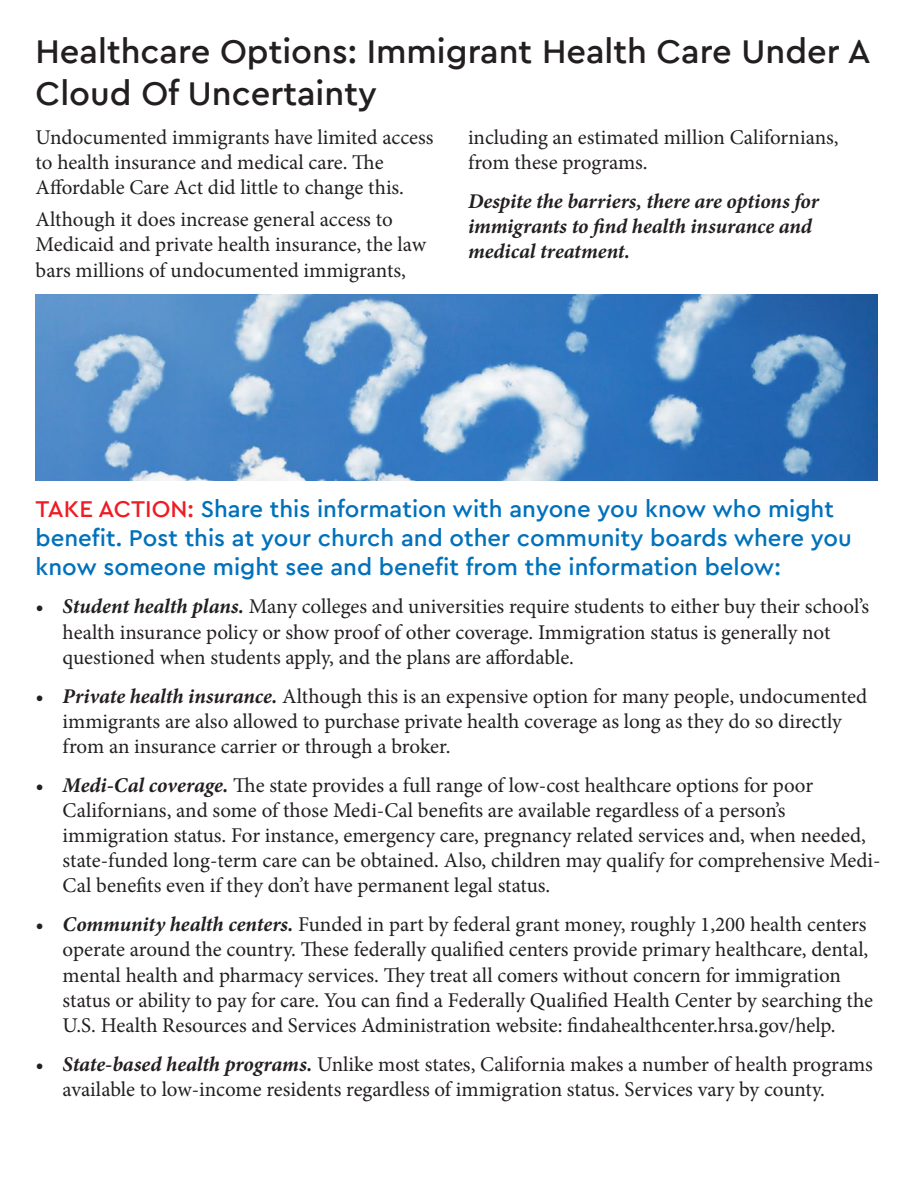
<style>
.page{position:relative;width:918px;height:1188px;background:#fff}
.page>*{position:absolute;margin:0;border:0;box-sizing:border-box;transform-origin:0 0}
.t1{font:500 34.5px/41.4px "Cera PRO Modern";color:#231f20}
.t2{font:500 24px/28.8px "Cera PRO Modern";color:#0071bb}
.t3{font:21px/25.2px "Minion Pro";color:#231f20}
.t4{font:italic 700 21px/25.2px "Minion Pro";letter-spacing:-.005em;color:#231f20}
.s1{color:#ee1d23}
.s2{font-weight:700;font-style:italic}
</style>
<div class="page">
<img style="left:36px;top:295px;width:841px;height:186px">
<p class="t1" style="left:36px;top:29px;width:836px">Healthcare Options: Immigrant Health Care Under A<br>Cloud Of Uncertainty</p>
<p class="t3" style="left:36px;top:125px;width:399px">Undocumented immigrants have limited access to health insurance and medical care. The<br>Affordable Care Act did little to change this.</p>
<p class="t3" style="left:36px;top:207px;width:392px">Although it does increase general access to<br>Medicaid and private health insurance, the law bars millions of undocumented immigrants,</p>
<p class="t3" style="left:468px;top:125px;width:372px">including an estimated million Californians, from these programs.</p>
<p class="t4" style="left:468px;top:188px;width:352px">Despite the barriers, there are options for immigrants to find health insurance and medical treatment.</p>
<p class="t2" style="left:36px;top:494px;width:818px"><span class="s1">TAKE ACTION:</span> Share this information with anyone you know who might benefit. Post this at your church and other community boards where you know someone might see and benefit from the information below:</p>
<p class="t3" style="left:63px;top:594px;width:808px;text-indent:-27px"><span class="s2">• Student health plans.</span> Many colleges and universities require students to either buy their school’s health insurance policy or show proof of other coverage. Immigration status is generally not questioned when students apply, and the plans are affordable.</p>
<p class="t3" style="left:63px;top:683px;width:806px;text-indent:-27px"><span class="s2">• Private health insurance.</span> Although this is an expensive option for many people, undocumented immigrants are also allowed to purchase private health coverage as long as they do so directly from an insurance carrier or through a broker.</p>
<p class="t3" style="left:63px;top:772px;width:820px;text-indent:-27px"><span class="s2">• Medi-Cal coverage.</span> The state provides a full range of low-cost healthcare options for poor Californians, and some of those Medi-Cal benefits are available regardless of a person’s immigration status. For instance, emergency care, pregnancy related services and, when needed, state-funded long-term care can be obtained. Also, children may qualify for comprehensive Medi-Cal benefits even if they don’t have permanent legal status.</p>
<p class="t3" style="left:63px;top:912px;width:812px;text-indent:-27px"><span class="s2">• Community health centers.</span> Funded in part by federal grant money, roughly 1,200 health centers operate around the country. These federally qualified centers provide primary healthcare, dental, mental health and pharmacy services. They treat all comers without concern for immigration status or ability to pay for care. You can find a Federally Qualified Health Center by searching the U.S. Health Resources and Services Administration website: findahealthcenter.hrsa.gov/help.</p>
<p class="t3" style="left:63px;top:1051px;width:812px;text-indent:-27px"><span class="s2">• State-based health programs.</span> Unlike most states, California makes a number of health programs available to low-income residents regardless of immigration status. Services vary by county.</p>
</div>
